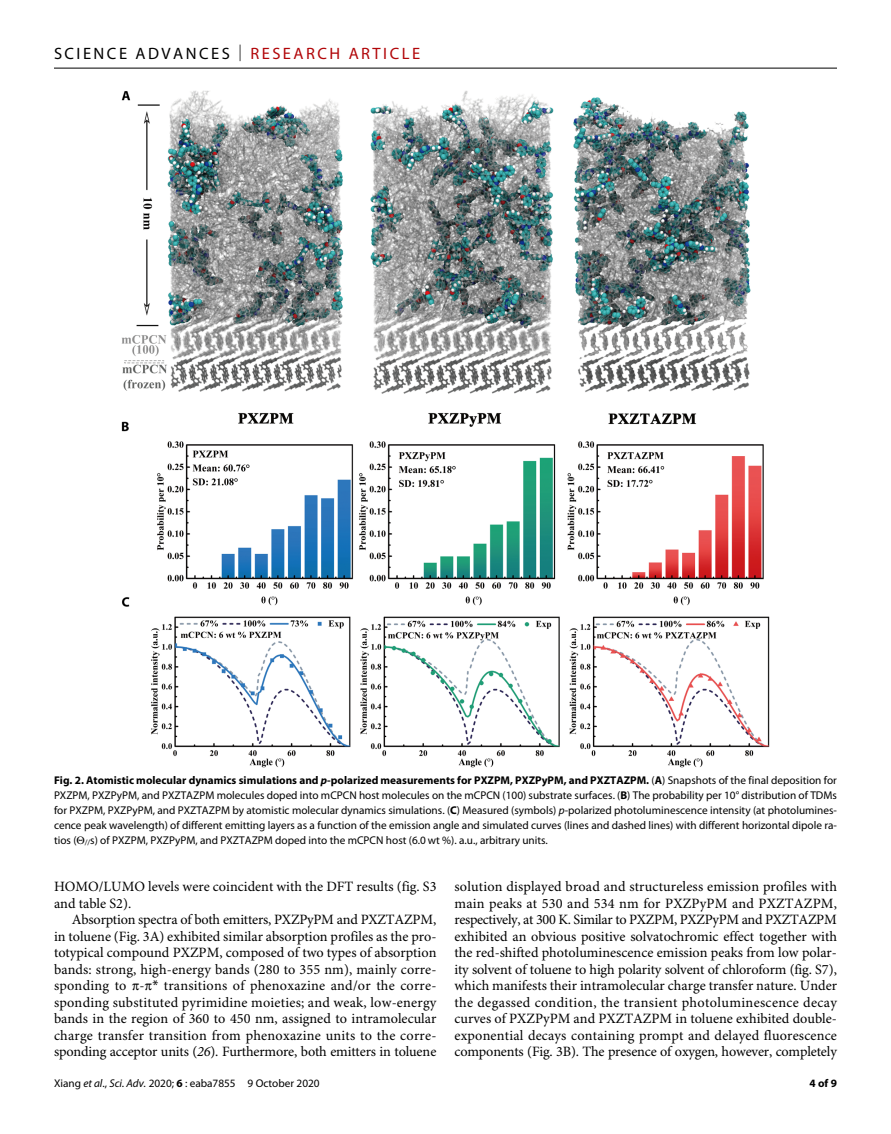
<style>
.page{position:relative;width:891px;height:1134px;background:#fff}
.page>*{position:absolute;margin:0;border:0;box-sizing:border-box;transform-origin:0 0}
.t1{font:16.5px "Myriad Pro";letter-spacing:.15em;color:#000}
.t2{font:14.25px/16.5px "Minion Pro";letter-spacing:-.01em;color:#000;text-align:justify}
.t3{font:11.25px/15px "Myriad Pro";color:#000;text-align:justify}
.t4{font:700 11.25px "Myriad Pro";color:#000}
.s1{font-weight:300}
.s2{color:#b10508}
.s3{font-weight:700}
.s4{font-weight:700;font-style:italic}
.s5{font-style:italic}
.s6{font-family:"Myriad Pro"}
</style>
<div class="page">
<hr style="left:54px;top:68px;width:783px;height:1px;background:#000">
<img style="left:122px;top:90px;width:648px;height:677px">
<p class="t1" style="left:54px;top:40px;width:368px">SCIENCE ADVANCES <span class="s1">|</span> <span class="s2">RESEARCH ARTICLE</span></p>
<p class="t3" style="left:54px;top:773px;width:785px"><span class="s3">Fig. 2. Atomistic molecular dynamics simulations and</span> <span class="s4">p</span><span class="s3">-polarized measurements for PXZPM, PXZPyPM, and PXZTAZPM.</span> (<span class="s3">A</span>) Snapshots of the final deposition for PXZPM, PXZPyPM, and PXZTAZPM molecules doped into mCPCN host molecules on the mCPCN (100) substrate surfaces. (<span class="s3">B</span>) The probability per 10° distribution of TDMs for PXZPM, PXZPyPM, and PXZTAZPM by atomistic molecular dynamics simulations. (<span class="s3">C</span>) Measured (symbols) <span class="s5">p</span>-polarized photoluminescence intensity (at photolumines&shy;cence peak wavelength) of different emitting layers as a function of the emission angle and simulated curves (lines and dashed lines) with different horizontal dipole ra&shy;tios ( <sub>//</sub>s) of PXZPM, PXZPyPM, and PXZTAZPM doped into the mCPCN host (6.0 wt %). a.u., arbitrary units.</p>
<p class="t2" style="left:54px;top:880px;width:384px">HOMO/LUMO levels were coincident with the DFT results (fig. S3 and table S2).</p>
<p class="t2" style="left:54px;top:913px;width:384px;text-indent:18px">Absorption spectra of both emitters, PXZPyPM and PXZTAZPM, in toluene (Fig. 3A) exhibited similar absorption profiles as the pro&shy;totypical compound PXZPM, composed of two types of absorption bands: strong, high-energy bands (280 to 355 nm), mainly corre&shy;sponding to - <span class="s6">*</span> transitions of phenoxazine and/or the corre&shy;sponding substituted pyrimidine moieties; and weak, low-energy bands in the region of 360 to 450 nm, assigned to intramolecular charge transfer transition from phenoxazine units to the corre&shy;sponding acceptor units (<span class="s5">26</span>). Furthermore, both emitters in toluene</p>
<p class="t3" style="left:54px;top:1076px;width:267px">Xiang <span class="s5">et al</span>., <span class="s5">Sci. Adv.</span> 2020; <span class="s3">6</span> : eaba7855 9 October 2020</p>
<p class="t2" style="left:454px;top:880px;width:384px">solution displayed broad and structureless emission profiles with main peaks at 530 and 534 nm for PXZPyPM and PXZTAZPM, respectively, at 300 K. Similar to PXZPM, PXZPyPM and PXZTAZPM exhibited an obvious positive solvatochromic effect together with the red-shifted photoluminescence emission peaks from low polar&shy;ity solvent of toluene to high polarity solvent of chloroform (fig. S7), which manifests their intramolecular charge transfer nature. Under the degassed condition, the transient photoluminescence decay curves of PXZPyPM and PXZTAZPM in toluene exhibited double&shy;exponential decays containing prompt and delayed fluorescence components (Fig. 3B). The presence of oxygen, however, completely</p>
<p class="t4" style="left:810px;top:1074px;width:29px">4 of 9</p>
</div>
